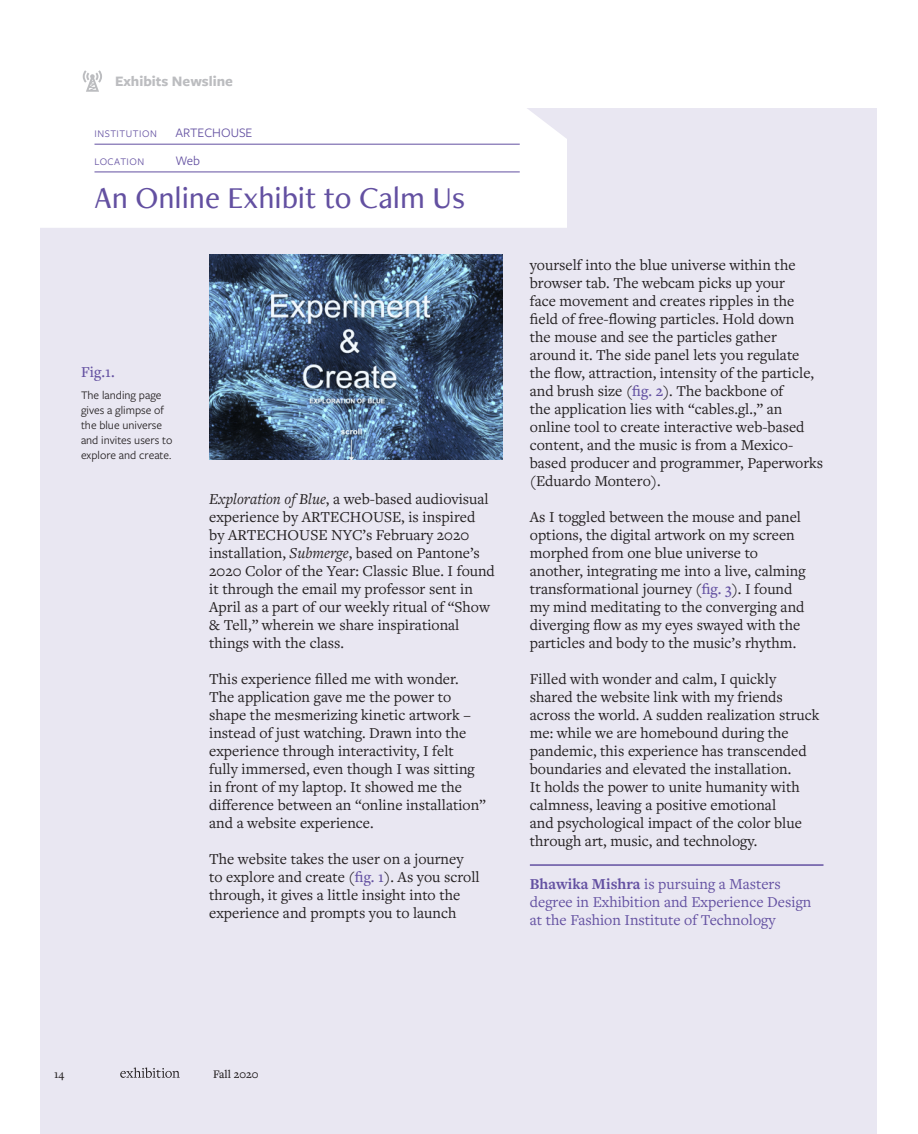
<style>
.page{position:relative;width:918px;height:1134px;background:#fff}
.page>*{position:absolute;margin:0;border:0;box-sizing:border-box;transform-origin:0 0}
.t1{font:500 31.5px "Freight Neo Pro";color:#6350a1}
.t2{font:15.75px/18px "Freight Text Pro";color:#231f20}
.t3{font:15.75px/18px "Freight Text Pro";color:#6350a1}
.t4{font:500 15.75px "Freight Text Pro";color:#6350a1}
.t5{font:700 15px "Freight Sans Pro";color:#bcbdc0}
.t6{font:13.5px "Freight Sans Pro";color:#6350a1}
.t7{font:12px/15px "Freight Sans Pro";color:#231f20}
.t8{font:500 12px "Freight Text Pro";color:#231f20}
.t9{font:10.5px "Freight Sans Pro";letter-spacing:.05em;color:#6350a1}
.s1{font-style:italic}
.s2{font-weight:500;color:#6350a1}
.s3{font-weight:700}
</style>
<div class="page">
<div style="left:40px;top:108px;width:837px;height:1026px;background:#e9e7f2"></div>
<svg style="left:120px;top:1067px;width:60px;height:11px"></svg>
<hr style="left:530px;top:864px;width:294px;height:2px;background:#6350a1">
<div style="left:40px;top:108px;width:527px;height:120px;background:#fff"></div>
<hr style="left:94px;top:144px;width:426px;height:1px;background:#6350a1">
<hr style="left:94px;top:172px;width:426px;height:1px;background:#6350a1">
<img style="left:209px;top:254px;width:294px;height:205px">
<svg style="left:83px;top:70px;width:19px;height:22px"></svg>
<p class="t5" style="left:115px;top:71px;width:120px">Exhibits Newsline</p>
<p class="t9" style="left:94px;top:127px;width:64px">INSTITUTION</p>
<p class="t6" style="left:176px;top:124px;width:78px">ARTECHOUSE</p>
<p class="t9" style="left:94px;top:154px;width:51px">LOCATION</p>
<p class="t6" style="left:176px;top:151px;width:26px">Web</p>
<h1 class="t1" style="left:94px;top:176px;width:372px">An Online Exhibit to Calm Us</h1>
<p class="t4" style="left:81px;top:362px;width:35px">Fig.1.</p>
<p class="t7" style="left:81px;top:387px;width:93px">The landing page gives a glimpse of the blue universe and invites users to explore and create.</p>
<p class="t2" style="left:209px;top:489px;width:287px"><span class="s1">Exploration of Blue</span>, a web-based audiovisual experience by ARTECHOUSE, is inspired<br>by ARTECHOUSE NYC’s February 2020 installation, <span class="s1">Submerge</span>, based on Pantone’s 2020 Color of the Year: Classic Blue. I found it through the email my professor sent in April as a part of our weekly ritual of “Show &amp; Tell,” wherein we share inspirational things with the class.</p>
<p class="t2" style="left:209px;top:669px;width:278px">This experience filled me with wonder.<br>The application gave me the power to shape the mesmerizing kinetic artwork – instead of just watching. Drawn into the experience through interactivity, I felt fully immersed, even though I was sitting in front of my laptop. It showed me the difference between an “online installation” and a website experience.</p>
<p class="t2" style="left:209px;top:849px;width:272px">The website takes the user on a journey to explore and create (<span class="s2">fig. 1</span>). As you scroll through, it gives a little insight into the experience and prompts you to launch</p>
<p class="t2" style="left:530px;top:255px;width:295px">yourself into the blue universe within the browser tab. The webcam picks up your<br>face movement and creates ripples in the field of free-flowing particles. Hold down<br>the mouse and see the particles gather around it. The side panel lets you regulate the flow, attraction, intensity of the particle, and brush size (<span class="s2">fig. 2</span>). The backbone of<br>the application lies with “cables.gl.,” an online tool to create interactive web-based content, and the music is from a Mexico&shy;based producer and programmer, Paperworks (Eduardo Montero).</p>
<p class="t2" style="left:530px;top:507px;width:277px">As I toggled between the mouse and panel options, the digital artwork on my screen morphed from one blue universe to another, integrating me into a live, calming transformational journey (<span class="s2">fig. 3</span>). I found my mind meditating to the converging and diverging flow as my eyes swayed with the particles and body to the music’s rhythm.</p>
<p class="t2" style="left:530px;top:669px;width:291px">Filled with wonder and calm, I quickly shared the website link with my friends across the world. A sudden realization struck me: while we are homebound during the pandemic, this experience has transcended boundaries and elevated the installation.<br>It holds the power to unite humanity with calmness, leaving a positive emotional<br>and psychological impact of the color blue through art, music, and technology.</p>
<p class="t3" style="left:530px;top:874px;width:283px"><span class="s3">Bhawika Mishra</span> is pursuing a Masters degree in Exhibition and Experience Design at the Fashion Institute of Technology</p>
<p class="t8" style="left:54px;top:1066px;width:12px">14</p>
<p class="t8" style="left:213px;top:1066px;width:47px">Fall 2020</p>
</div>
